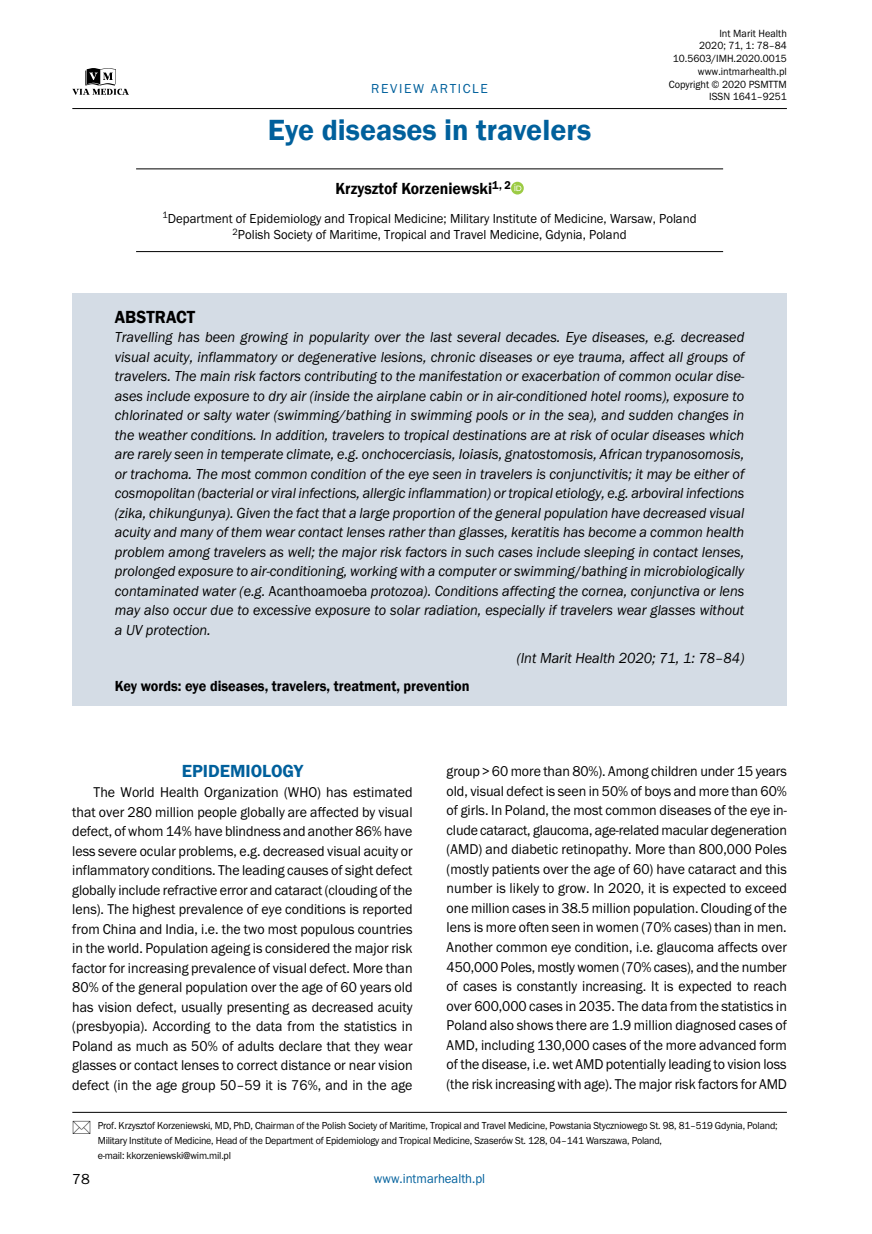
<style>
.page{position:relative;width:872px;height:1234px;background:#fff}
.page>*{position:absolute;margin:0;border:0;box-sizing:border-box;transform-origin:0 0}
.t1{font:600 30px "Franklin Gothic";color:#00609c}
.t2{font:600 18px "Franklin Gothic";color:#00609c}
.t3{font:600 18px "Franklin Gothic";color:#000;scale:.95 1}
.t4{font:600 16.5px "Franklin Gothic";color:#000;scale:.95 1}
.t5{font:italic 15px/19.5px "Franklin Got Itc TEE";color:#000;text-align:justify;scale:.95 1}
.t6{font:600 15px "Franklin Gothic";color:#000;scale:.95 1}
.t7{font:15px "Franklin Got Itc TEE";color:#000}
.t8{font:14.7px/19.5px "Franklin Got Itc TEE";letter-spacing:-.005em;color:#000;text-align:justify;scale:.95 1}
.t9{font:13.5px/16.2px "Franklin Got Itc TEE";color:#000;text-align:center;scale:.95 1}
.t10{font:13.5px "Franklin Got Itc TEE";color:#00609c;scale:.95 1}
.t11{font:13.5px "Franklin Got Itc TEE";color:#00609c}
.t12{font:10.8px/12.8px "Franklin Got Itc TEE";color:#000;text-align:right;scale:.95 1}
.t13{font:10.5px/15px "Franklin Got Itc TEE";letter-spacing:-.02em;color:#000;scale:.95 1}
.s1{font-style:normal}
</style>
<div class="page">
<hr style="left:72px;top:1111px;width:715px;height:1px;background:#000">
<div style="left:72px;top:293px;width:715px;height:412px;background:#d4dce5"></div>
<hr style="left:136px;top:168px;width:587px;height:1px;background:#000">
<hr style="left:136px;top:251px;width:587px;height:1px;background:#000">
<svg style="left:511px;top:182px;width:13px;height:12px"></svg>
<svg style="left:514px;top:184px;width:7px;height:7px"></svg>
<hr style="left:72px;top:108px;width:715px;height:1px;background:#000">
<svg style="left:72px;top:68px;width:57px;height:27px"></svg>
<p class="t11" style="left:371px;top:81px;width:37px">review</p>
<p class="t11" style="left:431px;top:81px;width:59px">ARTICLE</p>
<p class="t12" style="left:668px;top:27px;width:126px">Int Marit Health<br>2020; 71, 1: 78–84<br>10.5603/IMH.2020.0015 www.intmarhealth.pl<br>Copyright © 2020 PSMTTM<br>ISSN 1641–9251</p>
<h1 class="t1" style="left:268px;top:112px;width:325px">Eye diseases in travelers</h1>
<p class="t4" style="left:335px;top:178px;width:186px">Krzysztof Korzeniewski<sup>1,</sup> <sup>2</sup></p>
<p class="t9" style="left:163px;top:210px;width:563px"><sup>1</sup>Department of Epidemiology and Tropical Medicine; Military Institute of Medicine, Warsaw, Poland<br><sup>2</sup>Polish Society of Maritime, Tropical and Travel Medicine, Gdynia, Poland</p>
<p class="t3" style="left:115px;top:305px;width:86px">Abstract</p>
<p class="t5" style="left:115px;top:327px;width:664px">Travelling has been growing in popularity over the last several decades. Eye diseases, e.g. decreased visual acuity, inflammatory or degenerative lesions, chronic diseases or eye trauma, affect all groups of travelers. The main risk factors contributing to the manifestation or exacerbation of common ocular dise&shy;ases include exposure to dry air (inside the airplane cabin or in air-conditioned hotel rooms), exposure to chlorinated or salty water (swimming/bathing in swimming pools or in the sea), and sudden changes in the weather conditions. In addition, travelers to tropical destinations are at risk of ocular diseases which are rarely seen in temperate climate, e.g. onchocerciasis, loiasis, gnatostomosis, African trypanosomosis, or trachoma. The most common condition of the eye seen in travelers is conjunctivitis; it may be either of cosmopolitan (bacterial or viral infections, allergic inflammation) or tropical etiology, e.g. arboviral infections (zika, chikungunya). Given the fact that a large proportion of the general population have decreased visual acuity and many of them wear contact lenses rather than glasses, keratitis has become a common health problem among travelers as well; the major risk factors in such cases include sleeping in contact lenses, prolonged exposure to air-conditioning, working with a computer or swimming<span class="s1">/</span>bathing in microbiologically contaminated water (e.g. <span class="s1">Acanthoamoeba</span> protozoa). Conditions affecting the cornea, conjunctiva or lens may also occur due to excessive exposure to solar radiation, especially if travelers wear glasses without a UV protection.</p>
<p class="t5" style="left:517px;top:648px;width:241px">(Int Marit Health 2020; 71, 1: 78–84)</p>
<p class="t6" style="left:115px;top:676px;width:375px">Key words: eye diseases, travelers, treatment, prevention</p>
<p class="t2" style="left:182px;top:760px;width:123px">EPIDEMIOLOGY</p>
<p class="t8" style="left:72px;top:782px;width:360px;text-indent:21px">The World Health Organization (WHO) has estimated that over 280 million people globally are affected by visual defect, of whom 14% have blindness and another 86% have less severe ocular problems, e.g. decreased visual acuity or inflammatory conditions. The leading causes of sight defect globally include refractive error and cataract (clouding of the lens). The highest prevalence of eye conditions is reported from China and India, i.e. the two most populous countries in the world. Population ageing is considered the major risk factor for increasing prevalence of visual defect. More than 80% of the general population over the age of 60 years old has vision defect, usually presenting as decreased acuity (presbyopia). According to the data from the statistics in Poland as much as 50% of adults declare that they wear glasses or contact lenses to correct distance or near vision defect (in the age group 50–59 it is 76%, and in the age</p>
<p class="t8" style="left:446px;top:761px;width:360px">group &gt; 60 more than 80%). Among children under 15 years old, visual defect is seen in 50% of boys and more than 60% of girls. In Poland, the most common diseases of the eye in&shy;clude cataract, glaucoma, age-related macular degeneration (AMD) and diabetic retinopathy. More than 800,000 Poles (mostly patients over the age of 60) have cataract and this number is likely to grow. In 2020, it is expected to exceed one million cases in 38.5 million population. Clouding of the lens is more often seen in women (70% cases) than in men.<br>Another common eye condition, i.e. glaucoma affects over 450,000 Poles, mostly women (70% cases), and the number of cases is constantly increasing. It is expected to reach over 600,000 cases in 2035. The data from the statistics in Poland also shows there are 1.9 million diagnosed cases of AMD, including 130,000 cases of the more advanced form of the disease, i.e. wet AMD potentially leading to vision loss (the risk increasing with age). The major risk factors for AMD</p>
<p class="t7" style="left:72px;top:1170px;width:19px">78</p>
<p class="t13" style="left:98px;top:1117px;width:717px">Prof. Krzysztof Korzeniewski, MD, PhD, Chairman of the Polish Society of Maritime, Tropical and Travel Medicine, Powstania Styczniowego St. 98, 81–519 Gdynia, Poland;<br>Military Institute of Medicine, Head of the Department of Epidemiology and Tropical Medicine, Szaserów St. 128, 04–141 Warszawa, Poland,<br>e-mail: kkorzeniewski@wim.mil.pl</p>
<p class="t10" style="left:374px;top:1170px;width:119px">www.intmarhealth.pl</p>
</div>
